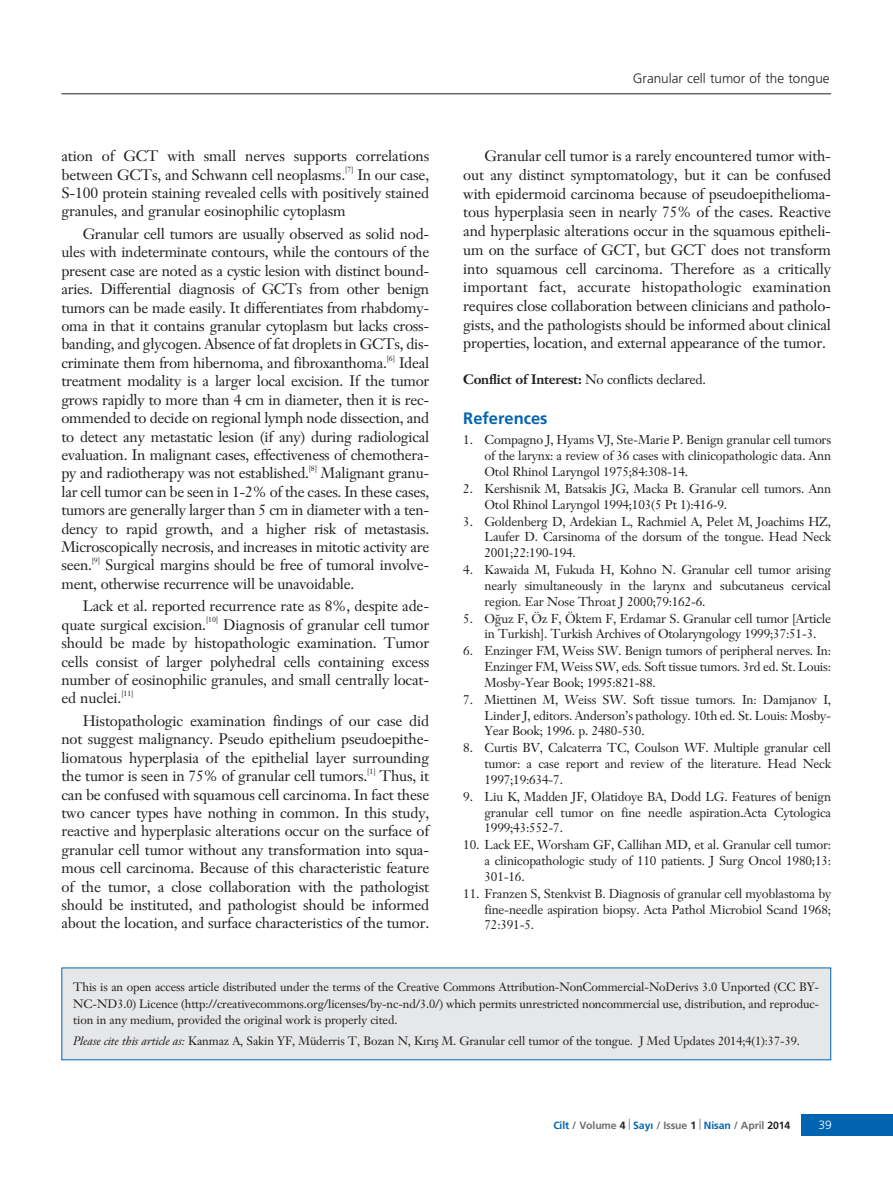
<style>
.page{position:relative;width:893px;height:1191px;background:#fff}
.page>*{position:absolute;margin:0;border:0;box-sizing:border-box;transform-origin:0 0}
.t1{font:700 16.5px "Frutiger";color:#0064b1}
.t2{font:15px/18.5px "Janson Text";letter-spacing:-.01em;color:#231f20;text-align:justify}
.t3{font:13.5px "Janson Text";letter-spacing:-.02em;color:#231f20}
.t4{font:300 13.5px "Frutiger";color:#231f20}
.t5{font:12.75px/15.8px "Janson Text";letter-spacing:-.015em;color:#231f20;text-align:justify}
.t6{font:12px/16.2px "Janson Text";letter-spacing:-.01em;color:#231f20;text-align:justify}
.t7{font:300 12px "Frutiger";color:#fff}
.t8{font:700 10.5px "Frutiger";letter-spacing:-.01em;color:#6d6e70}
.t9{font:7.5px "Janson Text";color:#231f20}
.s1{font-weight:700}
.s2{font-style:italic}
.s3{color:#0064b1}
.s4{color:#231f20}
</style>
<div class="page">
<div style="left:801px;top:1114px;width:92px;height:21px;background:#0064b1"></div>
<hr style="left:61px;top:93px;width:770px;height:1px;background:#231f20">
<div style="left:62px;top:968px;width:768px;height:91px;background:#e6e7e8"></div>
<p class="t2" style="left:61px;top:148px;width:369px">ation of GCT with small nerves supports correlations between GCTs, and Schwann cell neoplasms.</p>
<p class="t9" style="left:345px;top:167px;width:10px">[7]</p>
<p class="t2" style="left:61px;top:167px;width:369px;text-indent:296px">In our case, S-100 protein staining revealed cells with positively stained granules, and granular eosinophilic cytoplasm</p>
<p class="t2" style="left:61px;top:226px;width:369px;text-indent:21px">Granular cell tumors are usually observed as solid nod&shy;ules with indeterminate contours, while the contours of the present case are noted as a cystic lesion with distinct bound&shy;aries. Differential diagnosis of GCTs from other benign tumors can be made easily. It differentiates from rhabdomy&shy;oma in that it contains granular cytoplasm but lacks cross&shy;banding, and glycogen. Absence of fat droplets in GCTs, dis&shy;criminate them from hibernoma, and fibroxanthoma.</p>
<p class="t9" style="left:387px;top:355px;width:10px">[6]</p>
<p class="t2" style="left:61px;top:355px;width:369px;text-indent:338px">Ideal treatment modality is a larger local excision. If the tumor grows rapidly to more than 4 cm in diameter, then it is rec&shy;ommended to decide on regional lymph node dissection, and to detect any metastatic lesion (if any) during radiological evaluation. In malignant cases, effectiveness of chemothera&shy;py and radiotherapy was not established.</p>
<p class="t9" style="left:309px;top:465px;width:10px">[8]</p>
<p class="t2" style="left:61px;top:465px;width:369px;text-indent:260px">Malignant granu&shy;lar cell tumor can be seen in 1-2% of the cases. In these cases, tumors are generally larger than 5 cm in diameter with a ten&shy;dency to rapid growth, and a higher risk of metastasis.<br>Microscopically necrosis, and increases in mitotic activity are seen.</p>
<p class="t9" style="left:92px;top:557px;width:10px">[9]</p>
<p class="t2" style="left:61px;top:557px;width:369px;text-indent:44px">Surgical margins should be free of tumoral involve&shy;ment, otherwise recurrence will be unavoidable.</p>
<p class="t2" style="left:61px;top:598px;width:369px;text-indent:21px">Lack et al. reported recurrence rate as 8%, despite ade&shy;quate surgical excision.</p>
<p class="t9" style="left:206px;top:617px;width:14px">[10]</p>
<p class="t2" style="left:61px;top:617px;width:369px;text-indent:162px">Diagnosis of granular cell tumor should be made by histopathologic examination. Tumor cells consist of larger polyhedral cells containing excess number of eosinophilic granules, and small centrally locat&shy;ed nuclei.</p>
<p class="t9" style="left:121px;top:690px;width:14px">[11]</p>
<p class="t2" style="left:61px;top:713px;width:369px;text-indent:21px">Histopathologic examination findings of our case did not suggest malignancy. Pseudo epithelium pseudoepithe&shy;liomatous hyperplasia of the epithelial layer surrounding the tumor is seen in 75% of granular cell tumors.</p>
<p class="t9" style="left:367px;top:768px;width:10px">[1]</p>
<p class="t2" style="left:61px;top:768px;width:369px;text-indent:318px">Thus, it can be confused with squamous cell carcinoma. In fact these two cancer types have nothing in common. In this study, reactive and hyperplasic alterations occur on the surface of granular cell tumor without any transformation into squa&shy;mous cell carcinoma. Because of this characteristic feature of the tumor, a close collaboration with the pathologist should be instituted, and pathologist should be informed about the location, and surface characteristics of the tumor.</p>
<p class="t4" style="left:633px;top:73px;width:198px">Granular cell tumor of the tongue</p>
<p class="t2" style="left:463px;top:148px;width:369px;text-indent:21px">Granular cell tumor is a rarely encountered tumor with&shy;out any distinct symptomatology, but it can be confused with epidermoid carcinoma because of pseudoepithelioma&shy;tous hyperplasia seen in nearly 75% of the cases. Reactive and hyperplasic alterations occur in the squamous epitheli&shy;um on the surface of GCT, but GCT does not transform into squamous cell carcinoma. Therefore as a critically important fact, accurate histopathologic examination requires close collaboration between clinicians and patholo&shy;gists, and the pathologists should be informed about clinical properties, location, and external appearance of the tumor.</p>
<p class="t3" style="left:463px;top:374px;width:244px"><span class="s1">Conflict of Interest:</span> No conflicts declared.</p>
<p class="t1" style="left:463px;top:412px;width:86px">References</p>
<p class="t5" style="left:485px;top:433px;width:348px;text-indent:-21px">1. Compagno J, Hyams VJ, Ste-Marie P. Benign granular cell tumors of the larynx: a review of 36 cases with clinicopathologic data. Ann Otol Rhinol Laryngol 1975;84:308-14.</p>
<p class="t5" style="left:485px;top:482px;width:348px;text-indent:-21px">2. Kershisnik M, Batsakis JG, Macka B. Granular cell tumors. Ann<br>Otol Rhinol Laryngol 1994;103(5 Pt 1):416-9.</p>
<p class="t5" style="left:485px;top:514px;width:348px;text-indent:-21px">3. Goldenberg D, Ardekian L, Rachmiel A, Pelet M, Joachims HZ, Laufer D. Carsinoma of the dorsum of the tongue. Head Neck 2001;22:190-194.</p>
<p class="t5" style="left:485px;top:563px;width:348px;text-indent:-21px">4. Kawaida M, Fukuda H, Kohno N. Granular cell tumor arising nearly simultaneously in the larynx and subcutaneus cervical region. Ear Nose Throat J 2000;79:162-6.</p>
<p class="t5" style="left:463px;top:611px;width:369px;text-align:center">5. O¤uz F, Öz F, Öktem F, Erdamar S. Granular cell tumor [Article in Turkish]. Turkish Archives of Otolaryngology 1999;37:51-3.</p>
<p class="t5" style="left:485px;top:644px;width:348px;text-indent:-21px">6. Enzinger FM, Weiss SW. Benign tumors of peripheral nerves. In:<br>Enzinger FM, Weiss SW, eds. Soft tissue tumors. 3rd ed. St. Louis:<br>Mosby-Year Book; 1995:821-88.</p>
<p class="t5" style="left:485px;top:693px;width:348px;text-indent:-21px">7. Miettinen M, Weiss SW. Soft tissue tumors. In: Damjanov I, Linder J, editors. Anderson’s pathology. 10th ed. St. Louis: Mosby-Year Book; 1996. p. 2480-530.</p>
<p class="t5" style="left:485px;top:741px;width:348px;text-indent:-21px">8. Curtis BV, Calcaterra TC, Coulson WF. Multiple granular cell tumor: a case report and review of the literature. Head Neck 1997;19:634-7.</p>
<p class="t5" style="left:485px;top:790px;width:348px;text-indent:-21px">9. Liu K, Madden JF, Olatidoye BA, Dodd LG. Features of benign granular cell tumor on fine needle aspiration.Acta Cytologica 1999;43:552-7.</p>
<p class="t5" style="left:485px;top:838px;width:348px;text-indent:-21px">10. Lack EE, Worsham GF, Callihan MD, et al. Granular cell tumor: a clinicopathologic study of 110 patients. J Surg Oncol 1980;13:<br>301-16.</p>
<p class="t5" style="left:485px;top:887px;width:348px;text-indent:-21px">11. Franzen S, Stenkvist B. Diagnosis of granular cell myoblastoma by fine-needle aspiration biopsy. Acta Pathol Microbiol Scand 1968; 72:391-5.</p>
<p class="t6" style="left:73px;top:980px;width:747px">This is an open access article distributed under the terms of the Creative Commons Attribution-NonCommercial-NoDerivs 3.0 Unported (CC BY-NC-ND3.0) Licence (http://creativecommons.org/licenses/by-nc-nd/3.0/) which permits unrestricted noncommercial use, distribution, and reproduc&shy;tion in any medium, provided the original work is properly cited.</p>
<p class="t6" style="left:73px;top:1033px;width:728px"><span class="s2">Please cite this article as:</span> Kanmaz A, Sakin YF, Müderris T, Bozan N, K›r›fl M. Granular cell tumor of the tongue. J Med Updates 2014;4(1):37-39.</p>
<p class="t8" style="left:553px;top:1120px;width:239px"><span class="s3">Cilt</span> / Volume <span class="s4">4</span> <span class="s3">Say›</span> / Issue <span class="s4">1</span> <span class="s3">Nisan</span> / April <span class="s4">2014</span></p>
<p class="t7" style="left:818px;top:1119px;width:15px">39</p>
</div>
